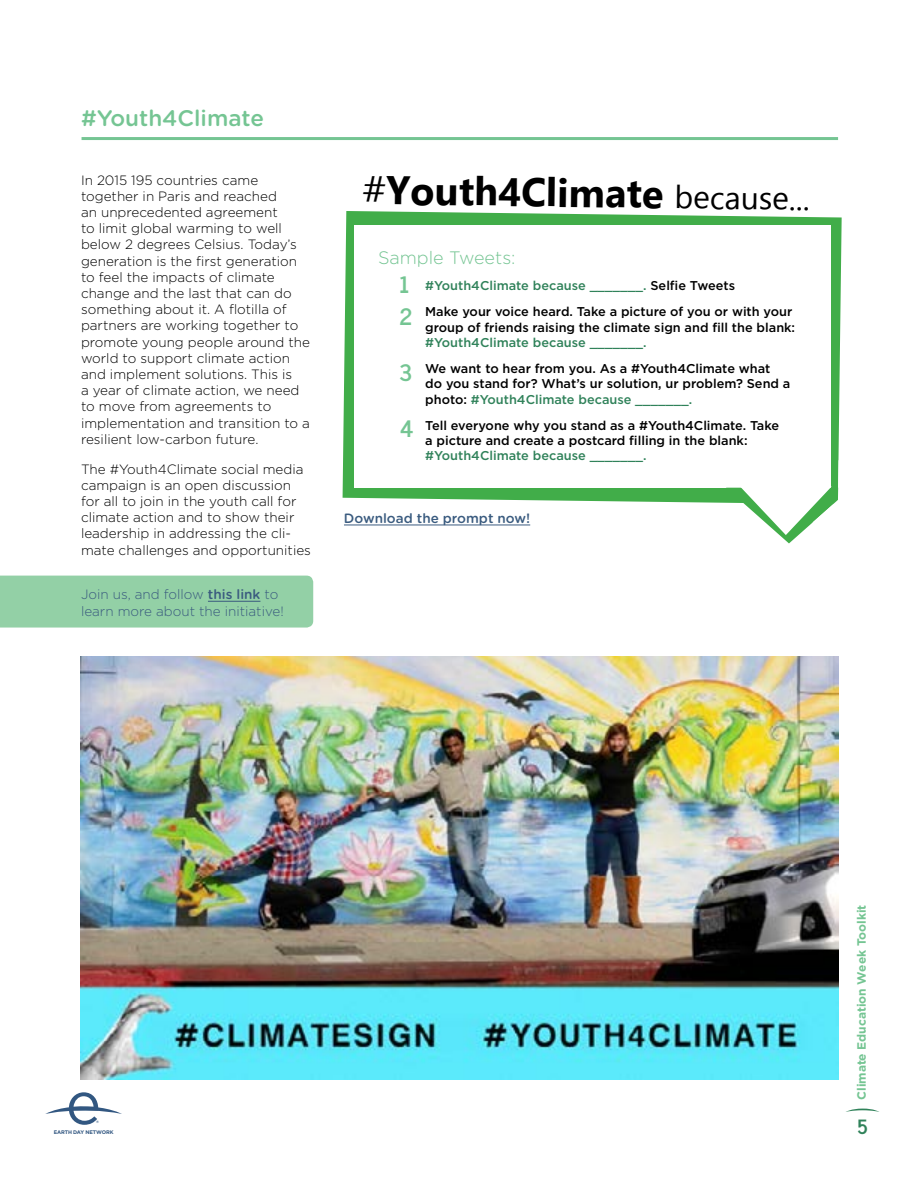
<style>
.page{position:relative;width:918px;height:1188px;background:#fff}
.page>*{position:absolute;margin:0;border:0;box-sizing:border-box;transform-origin:0 0}
.t1{font:700 39.9px "Gadugi";color:#000}
.t2{font:500 22.5px "Gotham Rounded";color:#75c593}
.t3{font:700 22.5px "News Cycle";color:#75c593}
.t4{font:700 19.5px "News Cycle";color:#30825a}
.t5{font:300 18px "Gotham Rounded";color:#75c593}
.t6{font:300 13.5px/16.2px "Gotham";color:#000}
.t7{font:300 13.5px/16.2px "Gotham";color:#3a5b7f}
.t8{font:500 13.5px "Gotham Rounded";color:#3a5b7f}
.t9{font:500 12.75px/15.3px "Gotham";color:#000}
.t10{font:500 12.75px "Gotham";color:#30825a}
.t11{font:700 12px "Gotham";color:#75c593}
.t12{font:700 5.25px "Gotham";letter-spacing:-.025em;color:#325781}
.t13{font:700 3.45px "Gotham";color:#325781}
.s1{font-family:"Gotham Rounded";font-weight:500}
.s2{font-weight:400}
.s3{font-weight:400;font-size:31.8px}
.s4{color:#30825a}
</style>
<div class="page">
<svg style="left:45px;top:1092px;width:77px;height:33px"></svg>
<svg style="left:846px;top:1109px;width:33px;height:3px"></svg>
<svg style="left:343px;top:211px;width:499px;height:292px;fill:#41ad49"></svg>
<div style="left:355px;top:225px;width:476px;height:263px;background:#fff"></div>
<svg style="left:726px;top:444px;width:116px;height:100px"></svg>
<img style="left:80px;top:657px;width:758px;height:423px">
<hr style="left:82px;top:137px;width:756px;height:3px;background:#75c593">
<hr style="left:344px;top:525px;width:186px;height:1px;background:#3a5b7f">
<div style="left:0;top:576px;width:313px;height:52px;background:#93d0a6"></div>
<hr style="left:208px;top:601px;width:52px;height:1px;background:#3a5b7f">
<h2 class="t2" style="left:81px;top:106px;width:185px">#Youth4Climate</h2>
<p class="t6" style="left:81px;top:171px;width:231px">In 2015 195 countries came together in Paris and reached<br>an unprecedented agreement<br>to limit global warming to well below 2 degrees Celsius. Today’s generation is the first generation to feel the impacts of climate change and the last that can do something about it. A flotilla of partners are working together to promote young people around the world to support climate action and implement solutions. This is<br>a year of climate action, we need to move from agreements to implementation and transition to a resilient low-carbon future.</p>
<p class="t6" style="left:81px;top:460px;width:231px">The #Youth4Climate social media campaign is an open discussion for all to join in the youth call for climate action and to show their leadership in addressing the cli&shy;mate challenges and opportunities</p>
<p class="t7" style="left:81px;top:586px;width:204px">Join us, and follow <span class="s1">this link</span> to learn more about the initiative!</p>
<h1 class="t1" style="left:363px;top:165px;width:449px;rotate:1deg"><span class="s2">#</span>Youth4Climate <span class="s3">because...</span></h1>
<h3 class="t5" style="left:378px;top:248px;width:139px">Sample Tweets:</h3>
<p class="t9" style="left:425px;top:273px;width:369px;line-height:26.1px"><span class="s4">#Youth4Climate because _______.</span> Selfie Tweets<br>Make your voice heard. Take a picture of you or with your</p>
<p class="t9" style="left:425px;top:319px;width:371px">group of friends raising the climate sign and fill the blank:</p>
<p class="t10" style="left:425px;top:334px;width:223px">#Youth4Climate because _______.</p>
<p class="t9" style="left:425px;top:361px;width:367px">We want to hear from you. As a #Youth4Climate what do you stand for? What’s ur solution, ur problem? Send a photo: <span class="s4">#Youth4Climate because _______.</span></p>
<p class="t9" style="left:425px;top:417px;width:355px">Tell everyone why you stand as a #Youth4Climate. Take a picture and create a postcard filling in the blank:</p>
<p class="t10" style="left:425px;top:447px;width:223px">#Youth4Climate because _______.</p>
<h2 class="t3" style="left:400px;top:265px;width:11px">1</h2>
<h2 class="t3" style="left:400px;top:296px;width:15px">2</h2>
<h2 class="t3" style="left:400px;top:353px;width:15px">3</h2>
<h2 class="t3" style="left:400px;top:408px;width:16px">4</h2>
<p class="t8" style="left:344px;top:511px;width:188px">Download the prompt now!</p>
<p class="t13" style="left:96px;top:1120px;width:4px">®</p>
<p class="t12" style="left:54px;top:1130px;width:61px">EARTH DAY NETWORK</p>
<p class="t11" style="left:853px;top:1100px;width:197px;rotate:-90deg">Climate Education Week Toolkit</p>
<h3 class="t4" style="left:857px;top:1110px;width:12px">5</h3>
</div>
